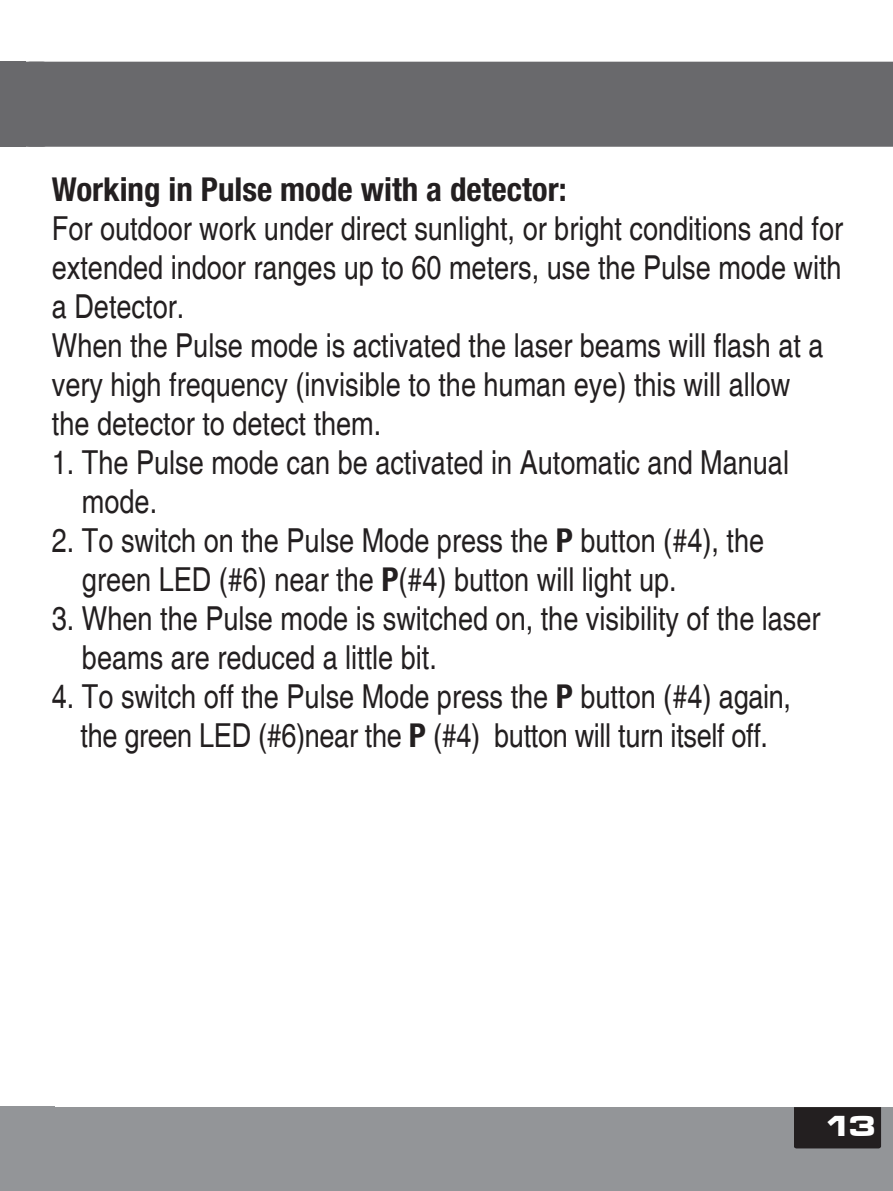
<style>
.page{position:relative;width:893px;height:1191px;background:#fff}
.page>*{position:absolute;margin:0;border:0;box-sizing:border-box;transform-origin:0 0}
.t1{font:condensed 33px/39px "Helvetica";color:#231f20}
.t2{font:700 condensed 33px "Helvetica Neue";color:#231f20}
.t3{font:30px "Microgramma D Bold Exte";color:#fff}
.s1{font-family:"Helvetica Neue";font-weight:700}
</style>
<div class="page">
<div style="left:0;top:62px;width:26px;height:85px;background:#69696c"></div>
<div style="left:0;top:1106px;width:26px;height:85px;background:#939598"></div>
<div style="left:26px;top:62px;width:867px;height:85px;background:#69696c"></div>
<div style="left:25px;top:1107px;width:868px;height:84px;background:#939598"></div>
<div style="left:794px;top:1107px;width:87px;height:41px;background:#231f20"></div>
<div style="left:26px;top:1106px;width:29px;height:85px;background:#939598"></div>
<p class="t2" style="left:52px;top:169px;width:516px">Working in Pulse mode with a detector:</p>
<p class="t1" style="left:52px;top:209px;width:793px">For outdoor work under direct sunlight, or bright conditions and for extended indoor ranges up to 60 meters, use the Pulse mode with a Detector.<br>When the Pulse mode is activated the laser beams will flash at a very high frequency (invisible to the human eye) this will allow<br>the detector to detect them.</p>
<p class="t1" style="left:82px;top:443px;width:708px;text-indent:-30px">1. The Pulse mode can be activated in Automatic and Manual mode.</p>
<p class="t1" style="left:82px;top:521px;width:684px;text-indent:-30px">2. To switch on the Pulse Mode press the <span class="s1">P</span> button (#4), the green LED (#6) near the <span class="s1">P</span>(#4) button will light up.</p>
<p class="t1" style="left:82px;top:599px;width:740px;text-indent:-30px">3. When the Pulse mode is switched on, the visibility of the laser beams are reduced a little bit.</p>
<p class="t1" style="left:52px;top:677px;width:741px;text-align:center">4. To switch off the Pulse Mode press the <span class="s1">P</span> button (#4) again, the green LED (#6)near the <span class="s1">P</span> (#4) button will turn itself off.</p>
<p class="t3" style="left:824px;top:1105px;width:53px">13</p>
</div>
